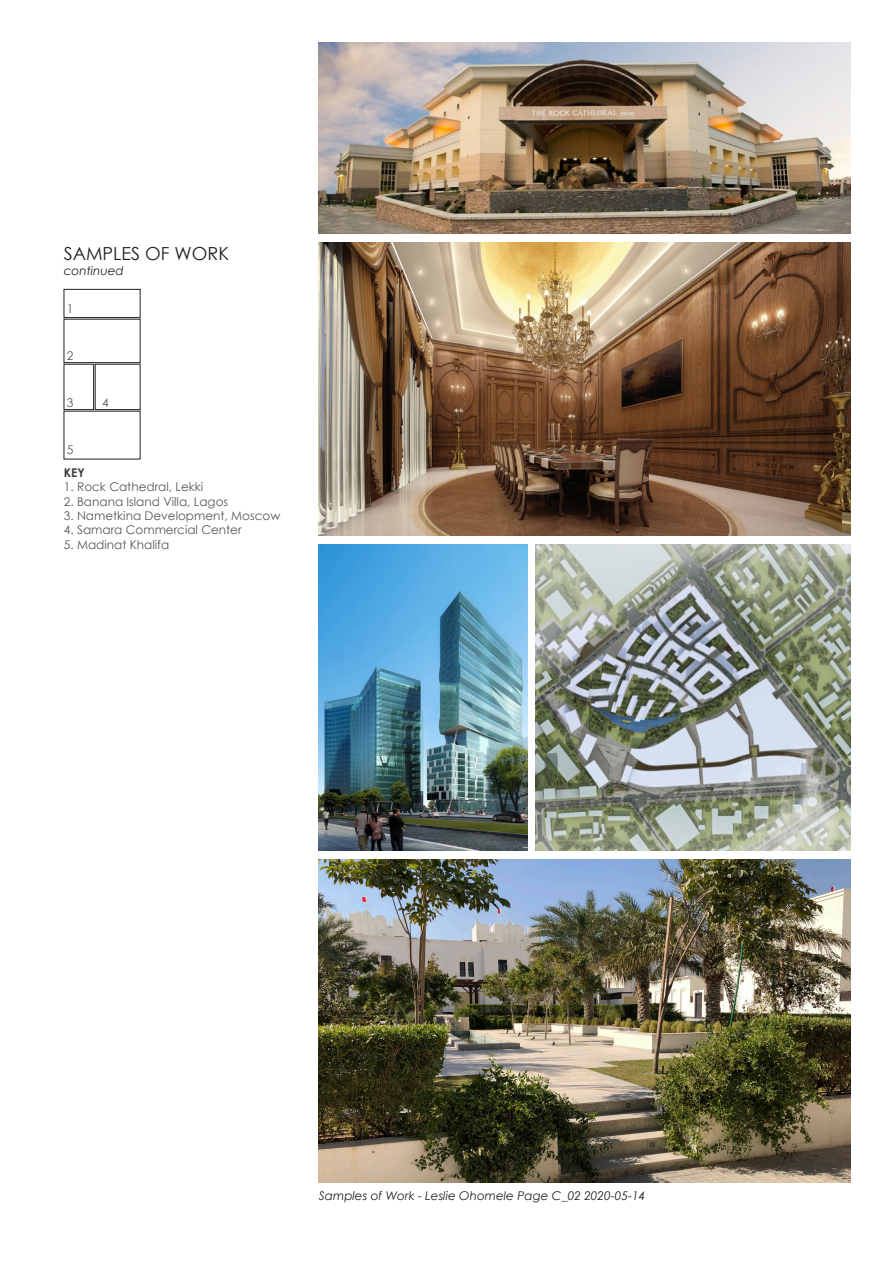
<style>
.page{position:relative;width:893px;height:1263px;background:#fff}
.page>*{position:absolute;margin:0;border:0;box-sizing:border-box;transform-origin:0 0}
.t1{font:18px "Century Gothic";color:#231f20}
.t2{font:12px "Century Gothic";color:#57585a}
.t3{font:italic 12px "Century Gothic";color:#231f20}
.t4{font:700 12px "Century Gothic";color:#3e3e3f}
</style>
<div class="page">
<img style="left:319px;top:242px;width:531px;height:294px">
<img style="left:319px;top:43px;width:531px;height:191px">
<img style="left:319px;top:544px;width:208px;height:306px">
<img style="left:319px;top:859px;width:531px;height:323px">
<div style="left:64px;top:319px;width:76px;height:44px;border:1px solid #231f20"></div>
<div style="left:64px;top:289px;width:76px;height:29px;border:1px solid #231f20"></div>
<div style="left:64px;top:364px;width:30px;height:46px;border:1px solid #231f20"></div>
<img style="left:536px;top:544px;width:314px;height:306px">
<h1 class="t1" style="left:64px;top:243px;width:167px">SAMPLES OF WORK</h1>
<p class="t3" style="left:64px;top:263px;width:62px">continued</p>
<p class="t2" style="left:67px;top:301px;width:8px">1</p>
<p class="t2" style="left:67px;top:348px;width:8px">2</p>
<p class="t2" style="left:67px;top:395px;width:8px">3</p>
<p class="t2" style="left:102px;top:395px;width:8px">4</p>
<p class="t2" style="left:67px;top:443px;width:8px">5</p>
<p class="t4" style="left:64px;top:465px;width:23px">KEY</p>
<p class="t2" style="left:64px;top:479px;width:141px">1. Rock Cathedral, Lekki</p>
<p class="t2" style="left:64px;top:494px;width:166px">2. Banana Island Villa, Lagos</p>
<p class="t2" style="left:64px;top:508px;width:218px">3. Nametkina Development, Moscow</p>
<p class="t2" style="left:64px;top:523px;width:179px">4. Samara Commercial Center</p>
<p class="t2" style="left:64px;top:537px;width:107px">5. Madinat Khalifa</p>
<p class="t3" style="left:319px;top:1188px;width:328px">Samples of Work - Leslie Ohomele Page C_02 2020-05-14</p>
</div>
